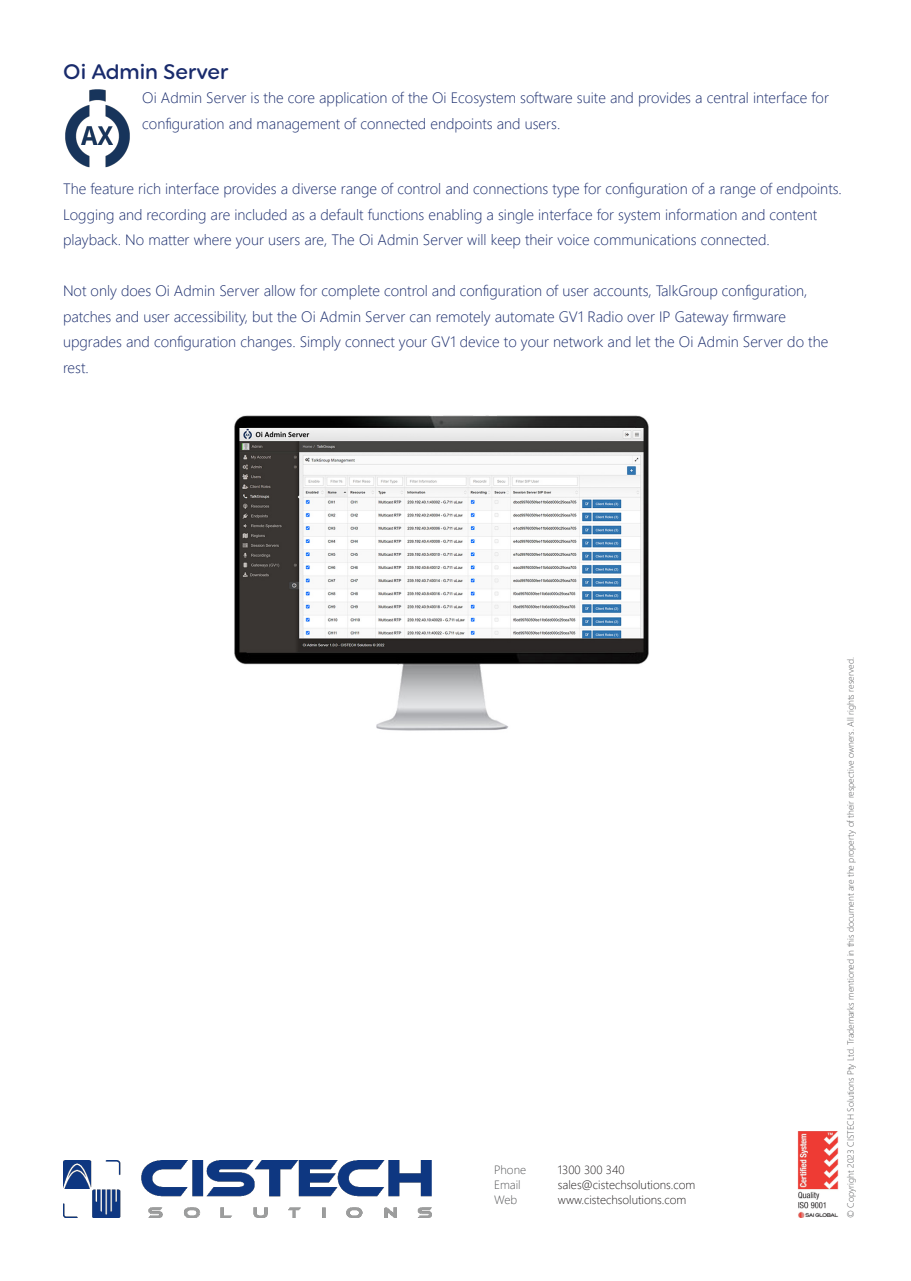
<style>
.page{position:relative;width:911px;height:1281px;background:#fff}
.page>*{position:absolute;margin:0;border:0;box-sizing:border-box;transform-origin:0 0}
.Second_Page_Heading{font:500 21px "Uniform Rounded";color:#192b6c}
.Second_Page_Heading-2{font:300 15px/25.5px "Segoe UI";color:#192b6c}
.t1{font:300 12px "Segoe UI";color:#231f20}
.t2{font:300 12px "Segoe UI";color:#57585a}
.t3{font:300 9px "Segoe UI";color:#57585a}
</style>
<div class="page">
<img style="left:63px;top:1160px;width:369px;height:58px">
<img style="left:797px;top:1131px;width:42px;height:87px">
<img style="left:234px;top:415px;width:415px;height:316px">
<img style="left:65px;top:89px;width:65px;height:79px">
<p class="Second_Page_Heading" style="left:63px;top:59px;width:167px">Oi Admin Server</p>
<p class="Second_Page_Heading-2" style="left:142px;top:84px;width:688px">Oi Admin Server is the core application of the Oi Ecosystem software suite and provides a central interface for configuration and management of connected endpoints and users.</p>
<p class="Second_Page_Heading-2" style="left:63px;top:175px;width:780px">The feature rich interface provides a diverse range of control and connections type for configuration of a range of endpoints.<br>Logging and recording are included as a default functions enabling a single interface for system information and content playback. No matter where your users are, The Oi Admin Server will keep their voice communications connected.</p>
<p class="Second_Page_Heading-2" style="left:63px;top:277px;width:767px">Not only does Oi Admin Server allow for complete control and configuration of user accounts, TalkGroup configuration, patches and user accessibility, but the Oi Admin Server can remotely automate GV1 Radio over IP Gateway firmware upgrades and configuration changes. Simply connect your GV1 device to your network and let the Oi Admin Server do the rest.</p>
<p class="t2" style="left:494px;top:1158px;width:34px">Phone</p>
<p class="t1" style="left:558px;top:1158px;width:68px">1300 300 340</p>
<p class="t2" style="left:494px;top:1173px;width:28px">Email</p>
<p class="t1" style="left:558px;top:1173px;width:139px">sales@cistechsolutions.com</p>
<p class="t2" style="left:494px;top:1188px;width:25px">Web</p>
<p class="t1" style="left:558px;top:1188px;width:130px">www.cistechsolutions.com</p>
<p class="t3" style="left:842px;top:1218px;width:562px;rotate:-90deg">© Copyright 2023 CISTECH Solutions Pty Ltd. Trademarks mentioned in this document are the property of their respective owners. All rights reserved.</p>
</div>
